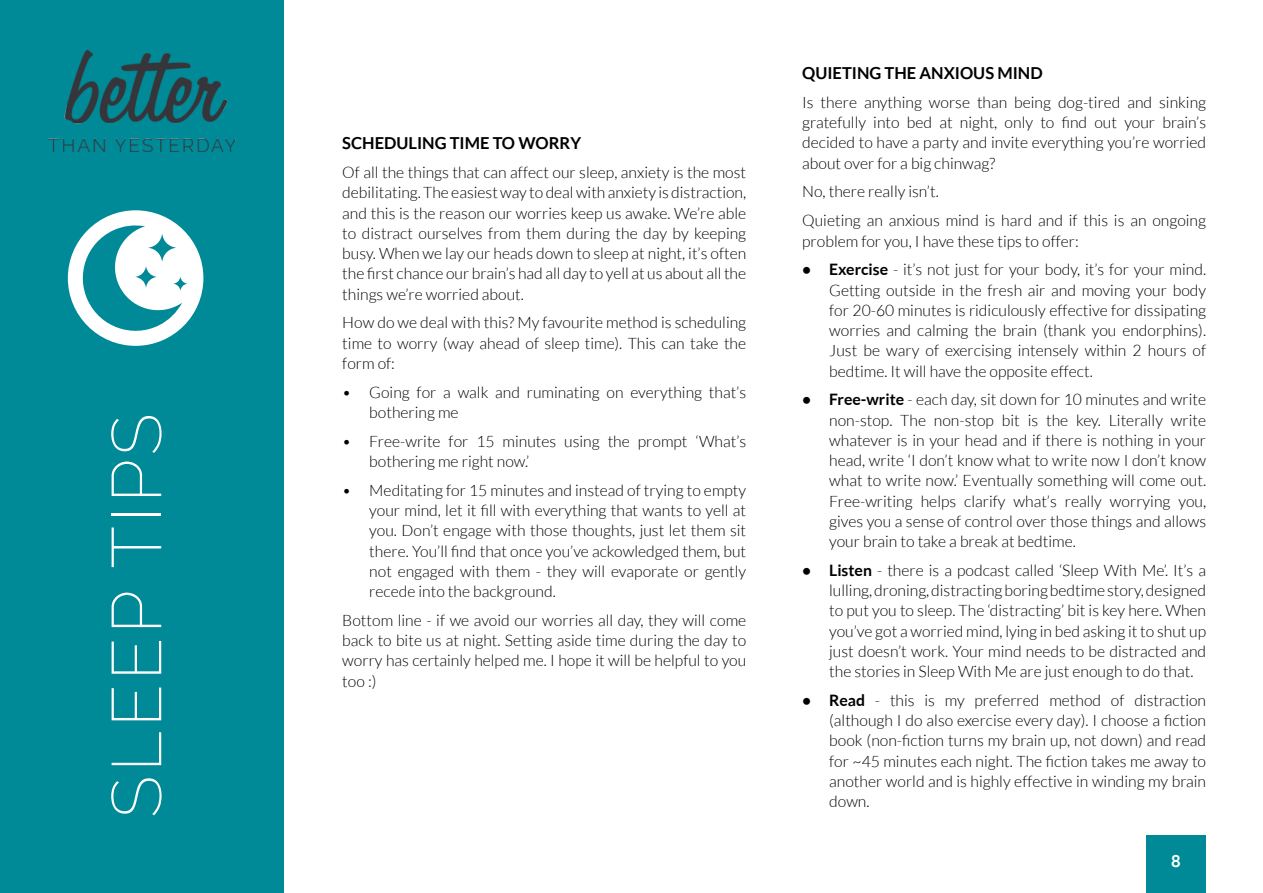
<style>
.page{position:relative;width:1263px;height:893px;background:#fff}
.page>*{position:absolute;margin:0;border:0;box-sizing:border-box;transform-origin:0 0}
.t1{font:200 69.9px "Raleway";letter-spacing:.05em;color:#fff}
.t2{font:700 16.5px "Lato";color:#000}
.t3{font:700 16.5px "Lato";color:#fff}
.t4{font:300 15.75px/20.2px "Lato";color:#000;text-align:justify}
.s1{font-weight:700}
</style>
<div class="page">
<div style="left:1146px;top:836px;width:59px;height:57px;background:#008996"></div>
<div style="left:0;top:0;width:284px;height:893px;background:#008996"></div>
<img style="left:48px;top:50px;width:188px;height:102px">
<svg style="left:68px;top:210px;width:135px;height:136px"></svg>
<h1 class="t1" style="left:96px;top:818px;width:407px;rotate:-90deg">SLEEP TIPS</h1>
<p class="t2" style="left:342px;top:134px;width:240px">SCHEDULING TIME TO WORRY</p>
<p class="t4" style="left:342px;top:162px;width:405px">Of all the things that can affect our sleep, anxiety is the most debilitating. The easiest way to deal with anxiety is distraction, and this is the reason our worries keep us awake. We’re able to distract ourselves from them during the day by keeping busy. When we lay our heads down to sleep at night, it’s often the first chance our brain’s had all day to yell at us about all the things we’re worried about.</p>
<p class="t4" style="left:342px;top:313px;width:405px">How do we deal with this? My favourite method is scheduling time to worry (way ahead of sleep time). This can take the form of:</p>
<p class="t4" style="left:369px;top:382px;width:378px;text-indent:-27px">• Going for a walk and ruminating on everything that’s bothering me</p>
<p class="t4" style="left:369px;top:431px;width:378px;text-indent:-27px">• Free-write for 15 minutes using the prompt ‘What’s bothering me right now.’</p>
<p class="t4" style="left:369px;top:480px;width:378px;text-indent:-27px">• Meditating for 15 minutes and instead of trying to empty your mind, let it fill with everything that wants to yell at you. Don’t engage with those thoughts, just let them sit there. You’ll find that once you’ve ackowledged them, but not engaged with them - they will evaporate or gently recede into the background.</p>
<p class="t4" style="left:342px;top:610px;width:405px">Bottom line - if we avoid our worries all day, they will come back to bite us at night. Setting aside time during the day to worry has certainly helped me. I hope it will be helpful to you too :)</p>
<p class="t2" style="left:802px;top:64px;width:242px">QUIETING THE ANXIOUS MIND</p>
<p class="t4" style="left:802px;top:92px;width:405px">Is there anything worse than being dog-tired and sinking gratefully into bed at night, only to find out your brain’s decided to have a party and invite everything you’re worried about over for a big chinwag?</p>
<p class="t4" style="left:802px;top:177px;width:405px;line-height:28.8px">No, there really isn’t.<br>Quieting an anxious mind is hard and if this is an ongoing</p>
<p class="t4" style="left:802px;top:231px;width:278px">problem for you, I have these tips to offer:</p>
<p class="t4" style="left:829px;top:260px;width:378px;text-indent:-27px"><span class="s1">• Exercise</span> - it’s not just for your body, it’s for your mind.<br>Getting outside in the fresh air and moving your body for 20-60 minutes is ridiculously effective for dissipating worries and calming the brain (thank you endorphins).<br>Just be wary of exercising intensely within 2 hours of bedtime. It will have the opposite effect.</p>
<p class="t4" style="left:829px;top:390px;width:378px;text-indent:-27px"><span class="s1">• Free-write</span> - each day, sit down for 10 minutes and write non-stop. The non-stop bit is the key. Literally write whatever is in your head and if there is nothing in your head, write ‘I don’t know what to write now I don’t know what to write now.’ Eventually something will come out.<br>Free-writing helps clarify what’s really worrying you, gives you a sense of control over those things and allows your brain to take a break at bedtime.</p>
<p class="t4" style="left:829px;top:560px;width:378px;text-indent:-27px"><span class="s1">• Listen</span> - there is a podcast called ‘Sleep With Me’. It’s a lulling, droning, distracting boring bedtime story, designed to put you to sleep. The ‘distracting’ bit is key here. When you’ve got a worried mind, lying in bed asking it to shut up just doesn’t work. Your mind needs to be distracted and the stories in Sleep With Me are just enough to do that.</p>
<p class="t4" style="left:829px;top:690px;width:378px;text-indent:-27px"><span class="s1">• Read</span> - this is my preferred method of distraction (although I do also exercise every day). I choose a fiction book (non-fiction turns my brain up, not down) and read for ~45 minutes each night. The fiction takes me away to another world and is highly effective in winding my brain down.</p>
<p class="t3" style="left:1171px;top:851px;width:11px">8</p>
</div>
